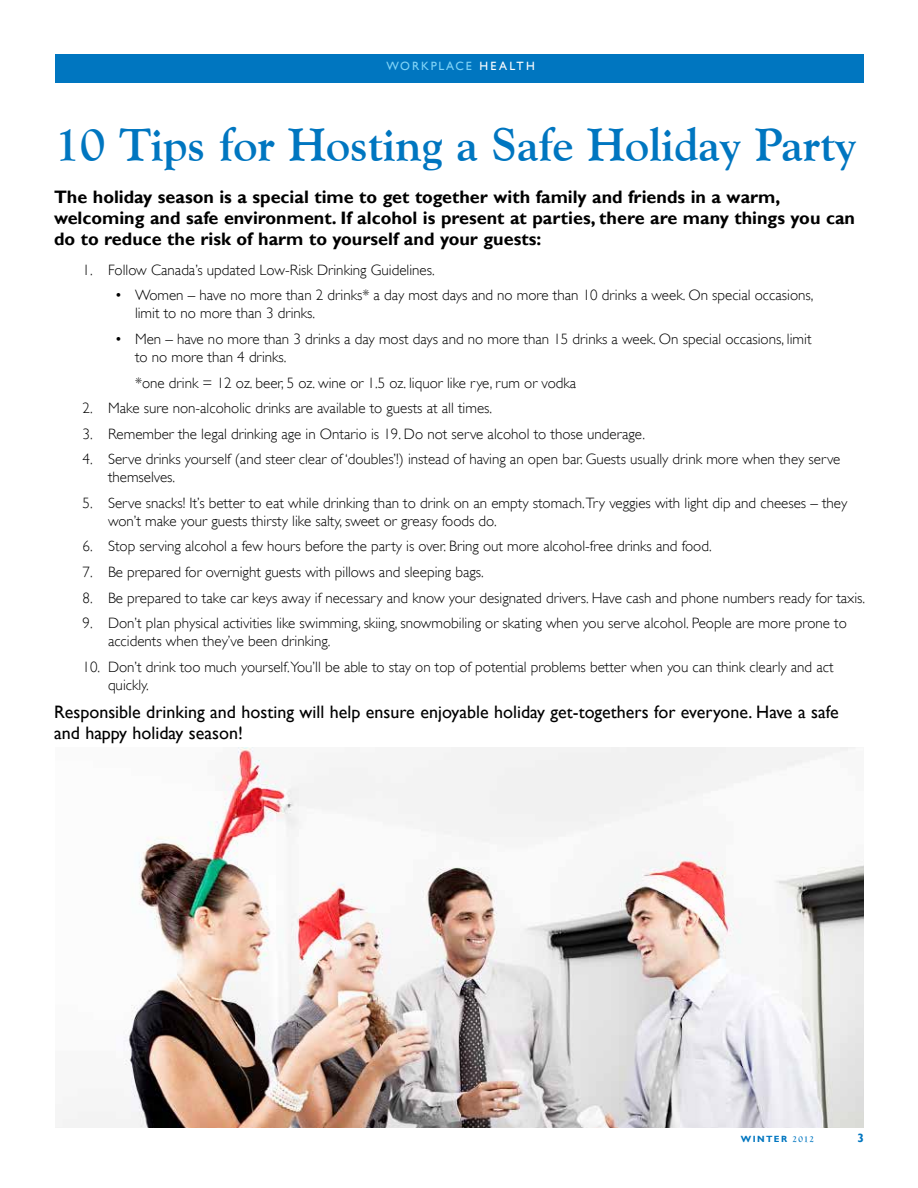
<style>
.page{position:relative;width:918px;height:1188px;background:#fff}
.page>*{position:absolute;margin:0;border:0;box-sizing:border-box;transform-origin:0 0}
.t1{font:700 46.5px "Goudy Old Style BT";color:#0076c0}
.t2{font:700 18px/21px "Gill Sans";color:#000}
.t3{font:18px/21px "Gill Sans";color:#000}
.t4{font:300 15px/18px "Gill Sans";color:#000}
.t5{font:12px "Gill Sans";letter-spacing:.15em;color:#81d4f7}
.t6{font:700 12px "Gill Sans";color:#0076c0}
.t7{font:700 9px "Gill Sans";color:#0076c0}
.s1{color:#fff}
.s2{font-family:"Goudy Old Style T"}
</style>
<div class="page">
<div style="left:56px;top:54px;width:808px;height:28px;background:#0076c0"></div>
<img style="left:56px;top:747px;width:808px;height:381px">
<p class="t5" style="left:387px;top:59px;width:150px">WORKPLACE <span class="s1">HEALTH</span></p>
<h1 class="t1" style="left:55px;top:116px;width:803px">10 Tips for Hosting a Safe Holiday Party</h1>
<p class="t2" style="left:54px;top:187px;width:803px">The holiday season is a special time to get together with family and friends in a warm, welcoming and safe environment. If alcohol is present at parties, there are many things you can do to reduce the risk of harm to yourself and your guests:</p>
<p class="t4" style="left:82px;top:261px;width:354px">1. Follow Canada’s updated Low-Risk Drinking Guidelines.</p>
<p class="t4" style="left:135px;top:286px;width:680px;text-indent:-20px">• Women – have no more than 2 drinks* a day most days and no more than 10 drinks a week. On special occasions, limit to no more than 3 drinks.</p>
<p class="t4" style="left:135px;top:330px;width:678px;text-indent:-20px">• Men – have no more than 3 drinks a day most days and no more than 15 drinks a week. On special occasions, limit to no more than 4 drinks.</p>
<p class="t4" style="left:135px;top:374px;width:443px">*one drink = 12 oz. beer, 5 oz. wine or 1.5 oz. liquor like rye, rum or vodka</p>
<p class="t4" style="left:82px;top:399px;width:411px">2. Make sure non-alcoholic drinks are available to guests at all times.</p>
<p class="t4" style="left:82px;top:425px;width:564px">3. Remember the legal drinking age in Ontario is 19. Do not serve alcohol to those underage.</p>
<p class="t4" style="left:108px;top:450px;width:734px;text-indent:-26px">4. Serve drinks yourself (and steer clear of ‘doubles’!) instead of having an open bar. Guests usually drink more when they serve themselves.</p>
<p class="t4" style="left:108px;top:494px;width:741px;text-indent:-26px">5. Serve snacks! It’s better to eat while drinking than to drink on an empty stomach.Try veggies with light dip and cheeses – they won’t make your guests thirsty like salty, sweet or greasy foods do.</p>
<p class="t4" style="left:82px;top:537px;width:631px">6. Stop serving alcohol a few hours before the party is over. Bring out more alcohol-free drinks and food.</p>
<p class="t4" style="left:82px;top:563px;width:403px">7. Be prepared for overnight guests with pillows and sleeping bags.</p>
<p class="t4" style="left:82px;top:588px;width:784px">8. Be prepared to take car keys away if necessary and know your designated drivers. Have cash and phone numbers ready for taxis.</p>
<p class="t4" style="left:108px;top:614px;width:740px;text-indent:-26px">9. Don’t plan physical activities like swimming, skiing, snowmobiling or skating when you serve alcohol. People are more prone to accidents when they’ve been drinking.</p>
<p class="t4" style="left:108px;top:658px;width:727px;text-indent:-26px">10. Don’t drink too much yourself.You’ll be able to stay on top of potential problems better when you can think clearly and act quickly.</p>
<p class="t3" style="left:54px;top:702px;width:786px">Responsible drinking and hosting will help ensure enjoyable holiday get-togethers for everyone. Have a safe and happy holiday season!</p>
<p class="t7" style="left:741px;top:1134px;width:74px">WIN TER <span class="s2">2012</span></p>
<p class="t6" style="left:857px;top:1131px;width:8px">3</p>
</div>
